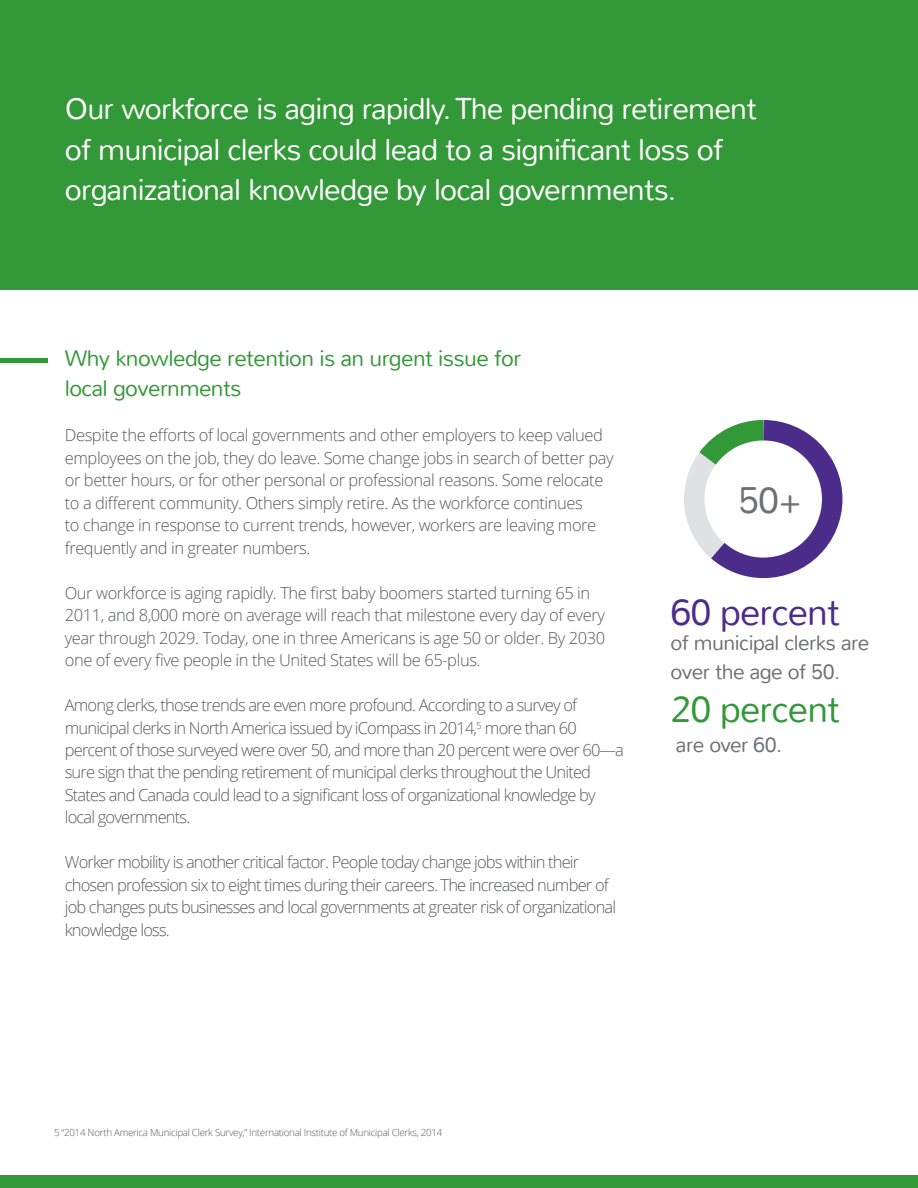
<style>
.page{position:relative;width:918px;height:1188px;background:#fff}
.page>*{position:absolute;margin:0;border:0;box-sizing:border-box;transform-origin:0 0}
.t1{font:300 36.75px "Nunito";letter-spacing:-.025em;color:#4c2c8a}
.t2{font:300 36.75px "Nunito";letter-spacing:-.025em;color:#339938}
.t3{font:300 36.75px "Nunito";color:#6f7073}
.t4{font:300 30px/40.5px "Nunito";letter-spacing:-.025em;color:#fff}
.t5{font:300 22.5px/30px "Nunito";letter-spacing:-.025em;color:#339938}
.t6{font:300 21px/28.5px "Nunito";letter-spacing:-.025em;color:#6f7073}
.t7{font:300 16.5px/22.5px "Open Sans";letter-spacing:-.025em;color:#58595b}
.t8{font:300 16.5px/22.5px "Open Sans";letter-spacing:-.05em;color:#58595b}
.t9{font:300 9.75px "Open Sans";letter-spacing:-.03em;color:#58595b}
</style>
<div class="page">
<div style="left:0;top:0;width:918px;height:289px;background:#339938"></div>
<svg style="left:684px;top:420px;width:159px;height:159px"></svg>
<div style="left:0;top:1175px;width:918px;height:13px;background:#339938"></div>
<div style="left:0;top:358px;width:48px;height:5px;background:#339938"></div>
<h2 class="t4" style="left:65px;top:89px;width:694px">Our workforce is aging rapidly. The pending retirement of municipal clerks could lead to a significant loss of organizational knowledge by local governments.</h2>
<h3 class="t5" style="left:65px;top:344px;width:458px">Why knowledge retention is an urgent issue for local governments</h3>
<p class="t7" style="left:65px;top:423px;width:550px">Despite the efforts of local governments and other employers to keep valued employees on the job, they do leave. Some change jobs in search of better pay or better hours, or for other personal or professional reasons. Some relocate to a different community. Others simply retire. As the workforce continues<br>to change in response to current trends, however, workers are leaving more frequently and in greater numbers.</p>
<p class="t7" style="left:65px;top:581px;width:542px">Our workforce is aging rapidly. The first baby boomers started turning 65 in 2011, and 8,000 more on average will reach that milestone every day of every year through 2029. Today, one in three Americans is age 50 or older. By 2030 one of every five people in the United States will be 65-plus.</p>
<p class="t8" style="left:65px;top:693px;width:561px">Among clerks, those trends are even more profound. According to a survey of municipal clerks in North America issued by iCompass in 2014,<sup>5</sup> more than 60 percent of those surveyed were over 50, and more than 20 percent were over 60—a sure sign that the pending retirement of municipal clerks throughout the United States and Canada could lead to a significant loss of organizational knowledge by local governments.</p>
<p class="t8" style="left:65px;top:850px;width:553px">Worker mobility is another critical factor. People today change jobs within their chosen profession six to eight times during their careers. The increased number of job changes puts businesses and local governments at greater risk of organizational knowledge loss.</p>
<h1 class="t3" style="left:738px;top:477px;width:66px">50+</h1>
<h1 class="t1" style="left:670px;top:589px;width:171px">60 percent</h1>
<p class="t6" style="left:670px;top:629px;width:201px">of municipal clerks are over the age of 50.</p>
<h1 class="t2" style="left:670px;top:687px;width:171px">20 percent</h1>
<p class="t6" style="left:676px;top:731px;width:108px">are over 60.</p>
<p class="t9" style="left:54px;top:1126px;width:390px">5 “2014 North America Municipal Clerk Survey,” International Institute of Municipal Clerks, 2014</p>
</div>
